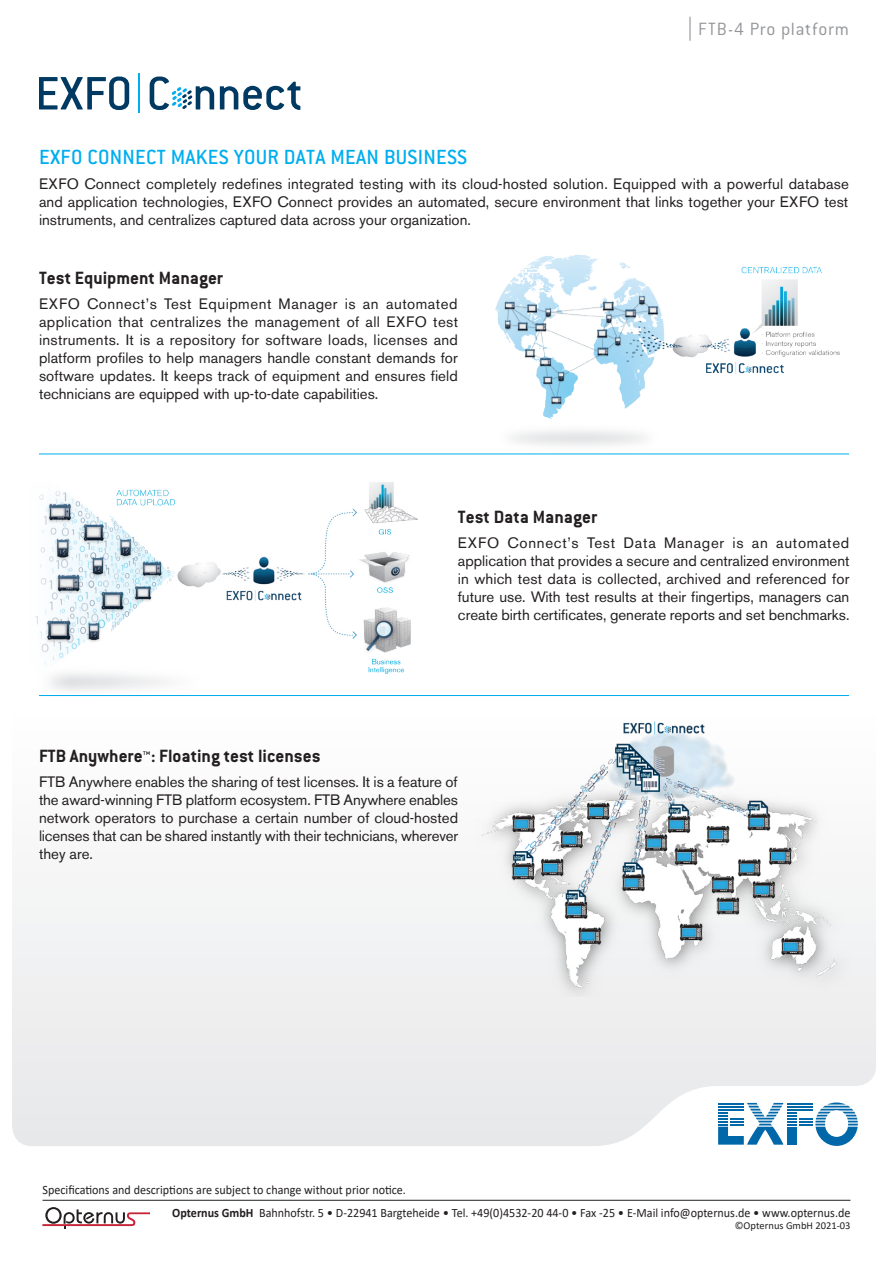
<style>
.page{position:relative;width:893px;height:1263px;background:#fff}
.page>*{position:absolute;margin:0;border:0;box-sizing:border-box;transform-origin:0 0}
.t1{font:500 22.5px "Conduit ITC";letter-spacing:.01em;color:#00aeef}
.t2{font:700 19.5px "Conduit ITC";color:#231f20}
.t3{font:300 19.5px "Conduit ITC";letter-spacing:.04em;color:#939598}
.t4{font:15px/18px "Akzidenz Grotesk BE";color:#231f20;text-align:justify}
.t5{font:12.75px "Calibri";color:#231f20;scale:.95 1}
.t6{font:10.5px "Calibri";color:#231f20}
.s1{font-weight:700}
</style>
<div class="page">
<svg style="left:43px;top:1207px;width:107px;height:22px"></svg>
<hr style="left:43px;top:1200px;width:807px;height:1px;background:#231f20">
<div style="left:12px;top:888px;width:864px;height:258px;background:#ededee"></div>
<hr style="left:689px;top:17px;width:2px;height:24px;background:#939598">
<svg style="left:718px;top:1102px;width:140px;height:44px"></svg>
<img style="left:35px;top:482px;width:383px;height:209px">
<img style="left:473px;top:255px;width:376px;height:199px">
<hr style="left:39px;top:454px;width:810px;height:1px;background:#00aeef">
<hr style="left:39px;top:695px;width:810px;height:1px;background:#00aeef">
<svg style="left:150px;top:77px;width:64px;height:33px"></svg>
<svg style="left:220px;top:82px;width:80px;height:28px"></svg>
<svg style="left:39px;top:77px;width:90px;height:33px"></svg>
<hr style="left:139px;top:73px;width:1px;height:39px;background:#00aeef">
<img style="left:463px;top:721px;width:386px;height:275px">
<h2 class="t3" style="left:698px;top:18px;width:153px">FTB-4 Pro platform</h2>
<h1 class="t1" style="left:39px;top:144px;width:430px">EXFO CONNECT MAKES YOUR DATA MEAN BUSINESS</h1>
<p class="t4" style="left:39px;top:175px;width:812px">EXFO Connect completely redefines integrated testing with its cloud-hosted solution. Equipped with a powerful database and application technologies, EXFO Connect provides an automated, secure environment that links together your EXFO test instruments, and centralizes captured data across your organization.</p>
<h2 class="t2" style="left:39px;top:267px;width:186px">Test Equipment Manager</h2>
<p class="t4" style="left:39px;top:295px;width:421px">EXFO Connect’s Test Equipment Manager is an automated application that centralizes the management of all EXFO test instruments. It is a repository for software loads, licenses and platform profiles to help managers handle constant demands for software updates. It keeps track of equipment and ensures field technicians are equipped with up-to-date capabilities.</p>
<h2 class="t2" style="left:458px;top:505px;width:141px">Test Data Manager</h2>
<p class="t4" style="left:458px;top:533px;width:393px">EXFO Connect’s Test Data Manager is an automated application that provides a secure and centralized environment in which test data is collected, archived and referenced for future use. With test results at their fingertips, managers can create birth certificates, generate reports and set benchmarks.</p>
<h2 class="t2" style="left:39px;top:744px;width:283px">FTB Anywhere™: Floating test licenses</h2>
<p class="t4" style="left:39px;top:773px;width:421px">FTB Anywhere enables the sharing of test licenses. It is a feature of the award-winning FTB platform ecosystem. FTB Anywhere enables network operators to purchase a certain number of cloud-hosted licenses that can be shared instantly with their technicians, wherever they are.</p>
<p class="t5" style="left:43px;top:1181px;width:384px">Specifications and descriptions are subject to change without prior notice.</p>
<p class="t5" style="left:172px;top:1203px;width:715px"><span class="s1">Opternus GmbH</span> Bahnhofstr. 5 • D-22941 Bargteheide • Tel. +49(0)4532-20 44-0 • Fax -25 • E-Mail info@opternus.de • www.opternus.de</p>
<p class="t6" style="left:735px;top:1218px;width:117px">©Opternus GmbH 2021-03</p>
</div>
